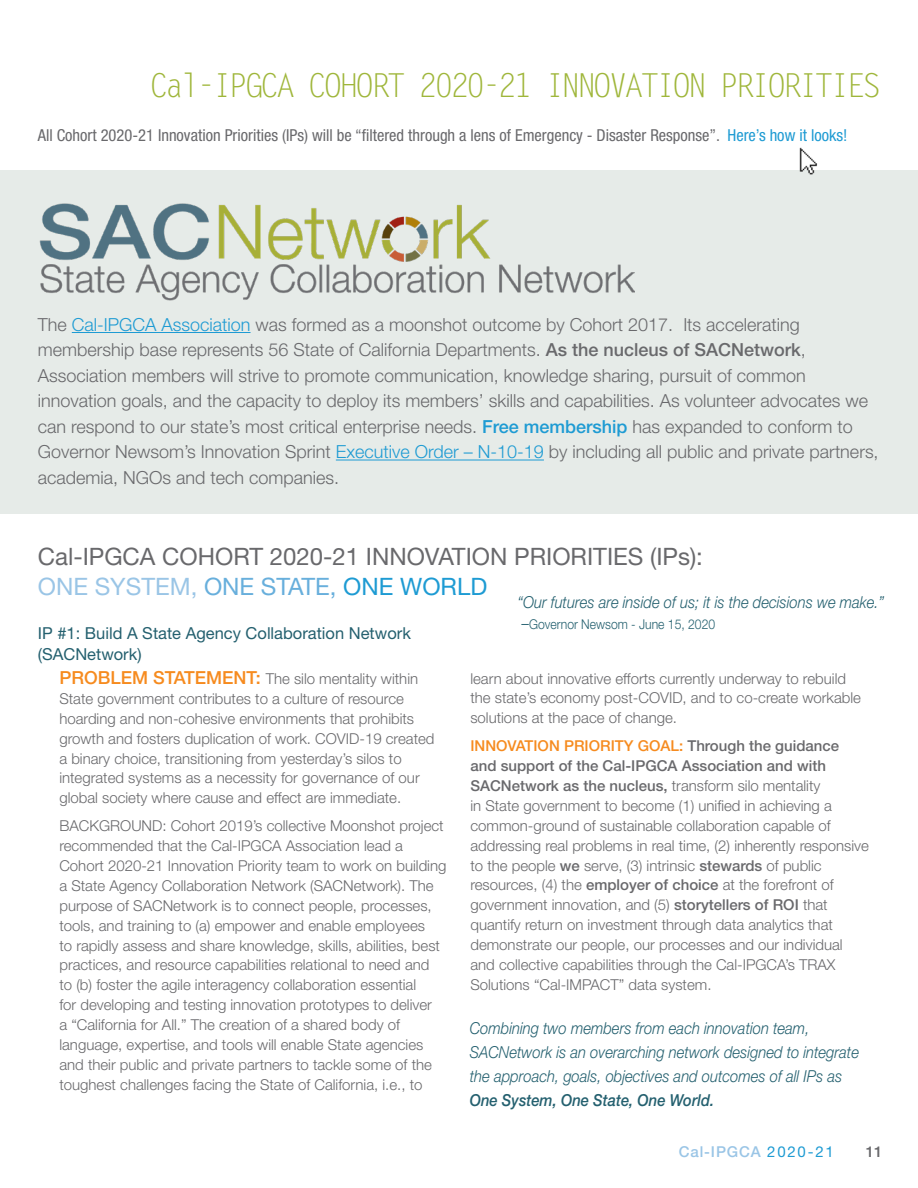
<style>
.page{position:relative;width:918px;height:1188px;background:#fff}
.page>*{position:absolute;margin:0;border:0;box-sizing:border-box;transform-origin:0 0}
.facing_page_title{font:33px "Letter Gothic Std";letter-spacing:-.12em;color:#9fb63a}
._2020_subhead_green{font:24px/30px "Helvetica Neue";color:#69696c}
.body{font:300 18px/25.5px "Helvetica Neue";color:#69696c}
.weblink_sub{font:italic 300 16.5px/24px "Helvetica Neue";color:#24606f;scale:.9 1}
.cover_words_vertical{font:condensed 16.5px "Helvetica Neue";color:#69696c}
._2020_subhead_in_cop{font:16.5px/21px "Helvetica Neue";color:#24606f}
.innovation_body_inde{font:300 15px/20px "Helvetica Neue";color:#69696c}
.t1{font:500 15px "Helvetica Neue";letter-spacing:.06em;color:#9ac5e6}
.t2{font:500 15px "Helvetica Neue";color:#69696c}
.weblink_sub-2{font:300 13.5px "Helvetica Neue";color:#24606f;scale:.9 1}
.s1{color:#1e9bd3}
.s2{font-weight:500}
.s3{font-weight:500;color:#1e9bd3}
.s4{color:#9ac5e6}
.s5{color:#68afdc}
.s6{font-weight:500;font-size:18px;color:#f68b1f}
.s7{font-style:italic;font-size:16.5px}
.s8{font-weight:500;color:#f68b1f}
.s9{font-weight:400;color:#1e9bd3}
</style>
<div class="page">
<div style="left:0;top:171px;width:918px;height:343px;background:#e6ebe8"></div>
<hr style="left:72px;top:332px;width:179px;height:1px;background:#1e9bd3">
<hr style="left:336px;top:460px;width:208px;height:1px;background:#1e9bd3">
<img style="left:39px;top:203px;width:595px;height:98px">
<img style="left:797px;top:147px;width:22px;height:28px">
<p class="facing_page_title" style="left:149px;top:66px;width:734px">Cal-IPGCA COHORT 2020-21 INNOVATION PRIORITIES</p>
<p class="cover_words_vertical" style="left:38px;top:126px;width:811px">All Cohort 2020-21 Innovation Priorities (IPs) will be “filtered through a lens of Emergency - Disaster Response”. <span class="s1">Here’s how it looks!</span></p>
<p class="body" style="left:38px;top:311px;width:842px">The <span class="s1">Cal-IPGCA Association</span> was formed as a moonshot outcome by Cohort 2017. Its accelerating membership base represents 56 State of California Departments. <span class="s2">As the nucleus of SACNetwork</span>, Association members will strive to promote communication, knowledge sharing, pursuit of common innovation goals, and the capacity to deploy its members’ skills and capabilities. As volunteer advocates we can respond to our state’s most critical enterprise needs. <span class="s3">Free membership</span> has expanded to conform to Governor Newsom’s Innovation Sprint <span class="s1">Executive Order – N-10-19</span> by including all public and private partners, academia, NGOs and tech companies.</p>
<p class="_2020_subhead_green" style="left:38px;top:541px;width:667px">Cal-IPGCA COHORT 2020-21 INNOVATION PRIORITIES (IPs):<br><span class="s4">ONE SYSTEM,</span> <span class="s5">ONE STATE,</span> <span class="s1">ONE WORLD</span></p>
<p class="_2020_subhead_in_cop" style="left:38px;top:623px;width:375px">IP #1: Build A State Agency Collaboration Network (SACNetwork)</p>
<p class="innovation_body_inde" style="left:59px;top:669px;width:377px"><span class="s6">PROBLEM STATEMENT:</span> The silo mentality within State government contributes to a culture of resource hoarding and non-cohesive environments that prohibits growth and fosters duplication of work. COVID-19 created a binary choice, transitioning from yesterday’s silos to integrated systems as a necessity for governance of our global society where cause and effect are immediate.</p>
<p class="innovation_body_inde" style="left:59px;top:816px;width:389px">BACKGROUND: Cohort 2019’s collective Moonshot project recommended that the Cal-IPGCA Association lead a Cohort 2020-21 Innovation Priority team to work on building a State Agency Collaboration Network (SACNetwork). The purpose of SACNetwork is to connect people, processes, tools, and training to (a) empower and enable employees<br>to rapidly assess and share knowledge, skills, abilities, best practices, and resource capabilities relational to need and<br>to (b) foster the agile interagency collaboration essential<br>for developing and testing innovation prototypes to deliver<br>a “California for All.” The creation of a shared body of language, expertise, and tools will enable State agencies and their public and private partners to tackle some of the toughest challenges facing the State of California, i.e., to</p>
<p class="weblink_sub" style="left:518px;top:590px;width:409px">“Our futures are inside of us; it is the decisions we make.”</p>
<p class="weblink_sub-2" style="left:522px;top:616px;width:217px"><span class="s7">–</span>Governor Newsom - June 15, 2020</p>
<p class="innovation_body_inde" style="left:470px;top:668px;width:392px">learn about innovative efforts currently underway to rebuild the state’s economy post-COVID, and to co-create workable solutions at the pace of change.</p>
<p class="innovation_body_inde" style="left:470px;top:736px;width:400px"><span class="s8">INNOVATION PRIORITY GOAL:</span> <span class="s2">Through the guidance and support of the Cal-IPGCA Association and with SACNetwork as the nucleus,</span> transform silo mentality<br>in State government to become (1) unified in achieving a common-ground of sustainable collaboration capable of addressing real problems in real time, (2) inherently responsive to the people <span class="s2">we</span> serve, (3) intrinsic <span class="s2">stewards</span> of public resources, (4) the <span class="s2">employer of choice</span> at the forefront of government innovation, and (5) <span class="s2">storytellers of ROI</span> that quantify return on investment through data analytics that demonstrate our people, our processes and our individual and collective capabilities through the Cal-IPGCA’s TRAX Solutions “Cal-IMPACT” data system.</p>
<p class="weblink_sub" style="left:470px;top:1016px;width:434px">Combining two members from each innovation team, SACNetwork is an overarching network designed to integrate the approach, goals, objectives and outcomes of all IPs as <span class="s2">One System, One State, One World.</span></p>
<p class="t1" style="left:679px;top:1142px;width:157px">Cal-IPGCA <span class="s9">2020-21</span></p>
<p class="t2" style="left:866px;top:1142px;width:18px">11</p>
</div>
